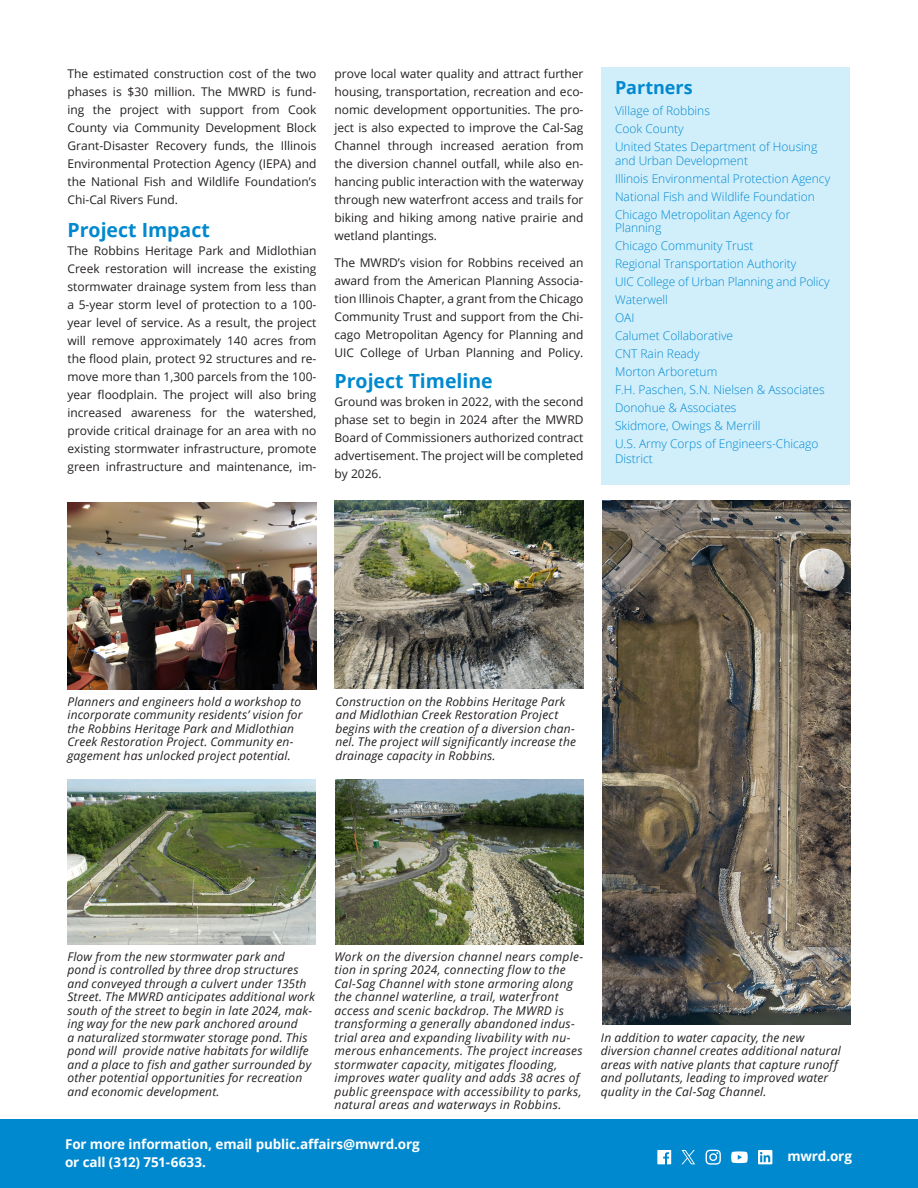
<style>
.page{position:relative;width:918px;height:1188px;background:#fff}
.page>*{position:absolute;margin:0;border:0;box-sizing:border-box;transform-origin:0 0}
.t1{font:700 19.5px "Open Sans";color:#0089cf}
.t2{font:700 18px "Open Sans";color:#0089cf}
.t3{font:700 13.5px/18px "Open Sans";letter-spacing:-.01em;color:#fff}
.t4{font:12px/18px "Open Sans";color:#231f20;text-align:justify}
.basic_caption{font:italic 12px/13.5px "Open Sans";letter-spacing:.015em;color:#231f20}
.t5{font:300 12px/13.5px "Open Sans";color:#0089cf}
</style>
<div class="page">
<div style="left:0;top:1119px;width:918px;height:69px;background:#0089cf"></div>
<svg style="left:657px;top:1150px;width:14px;height:14px"></svg>
<svg style="left:731px;top:1151px;width:17px;height:12px"></svg>
<svg style="left:706px;top:1150px;width:15px;height:15px"></svg>
<svg style="left:758px;top:1150px;width:14px;height:14px"></svg>
<svg style="left:682px;top:1150px;width:13px;height:14px"></svg>
<div style="left:602px;top:67px;width:248px;height:417px;background:#d1eefb"></div>
<img style="left:68px;top:502px;width:249px;height:187px">
<img style="left:67px;top:780px;width:248px;height:165px">
<img style="left:335px;top:780px;width:248px;height:165px">
<img style="left:602px;top:500px;width:248px;height:524px">
<img style="left:334px;top:500px;width:250px;height:188px">
<p class="t4" style="left:68px;top:64px;width:251px">The estimated construction cost of the two phases is $30 million. The MWRD is fund&shy;ing the project with support from Cook County via Community Development Block Grant-Disaster Recovery funds, the Illinois Environmental Protection Agency (IEPA) and the National Fish and Wildlife Foundation’s Chi-Cal Rivers Fund.</p>
<p class="t1" style="left:68px;top:216px;width:144px">Project Impact</p>
<p class="t4" style="left:68px;top:241px;width:251px">The Robbins Heritage Park and Midlothian Creek restoration will increase the existing stormwater drainage system from less than a 5-year storm level of protection to a 100- year level of service. As a result, the project will remove approximately 140 acres from the flood plain, protect 92 structures and re&shy;move more than 1,300 parcels from the 100- year floodplain. The project will also bring increased awareness for the watershed, provide critical drainage for an area with no existing stormwater infrastructure, promote green infrastructure and maintenance, im-</p>
<p class="t4" style="left:334px;top:64px;width:251px">prove local water quality and attract further housing, transportation, recreation and eco&shy;nomic development opportunities. The pro&shy;ject is also expected to improve the Cal-Sag Channel through increased aeration from the diversion channel outfall, while also en&shy;hancing public interaction with the waterway through new waterfront access and trails for biking and hiking among native prairie and wetland plantings.</p>
<p class="t4" style="left:334px;top:253px;width:251px">The MWRD’s vision for Robbins received an award from the American Planning Associa&shy;tion Illinois Chapter, a grant from the Chicago Community Trust and support from the Chi&shy;cago Metropolitan Agency for Planning and UIC College of Urban Planning and Policy.</p>
<p class="t1" style="left:334px;top:367px;width:160px">Project Timeline</p>
<p class="t4" style="left:334px;top:393px;width:251px">Ground was broken in 2022, with the second phase set to begin in 2024 after the MWRD Board of Commissioners authorized contract advertisement. The project will be completed by 2026.</p>
<p class="t2" style="left:615px;top:75px;width:79px">Partners</p>
<p class="t5" style="left:615px;top:104px;width:96px">Village of Robbins</p>
<p class="t5" style="left:615px;top:122px;width:70px">Cook County</p>
<p class="t5" style="left:615px;top:140px;width:204px">United States Department of Housing and Urban Development</p>
<p class="t5" style="left:615px;top:171px;width:217px">Illinois Environmental Protection Agency</p>
<p class="t5" style="left:615px;top:189px;width:201px">National Fish and Wildlife Foundation</p>
<p class="t5" style="left:615px;top:207px;width:177px">Chicago Metropolitan Agency for<br>Planning</p>
<p class="t5" style="left:615px;top:239px;width:140px">Chicago Community Trust</p>
<p class="t5" style="left:615px;top:257px;width:183px">Regional Transportation Authority</p>
<p class="t5" style="left:615px;top:275px;width:216px">UIC College of Urban Planning and Policy</p>
<p class="t5" style="left:615px;top:293px;width:55px">Waterwell</p>
<p class="t5" style="left:615px;top:311px;width:21px">OAI</p>
<p class="t5" style="left:615px;top:329px;width:120px">Calumet Collaborative</p>
<p class="t5" style="left:615px;top:347px;width:86px">CNT Rain Ready</p>
<p class="t5" style="left:615px;top:365px;width:104px">Morton Arboretum</p>
<p class="t5" style="left:615px;top:383px;width:211px">F.H. Paschen, S.N. Nielsen &amp; Associates</p>
<p class="t5" style="left:615px;top:401px;width:123px">Donohue &amp; Associates</p>
<p class="t5" style="left:615px;top:419px;width:147px">Skidmore, Owings &amp; Merrill</p>
<p class="t5" style="left:615px;top:436px;width:205px;line-height:15px">U.S. Army Corps of Engineers-Chicago<br>District</p>
<p class="basic_caption" style="left:68px;top:694px;width:237px">Planners and engineers hold a workshop to incorporate community residents’ vision for the Robbins Heritage Park and Midlothian Creek Restoration Project. Community en&shy;gagement has unlocked project potential.</p>
<p class="basic_caption" style="left:335px;top:694px;width:242px">Construction on the Robbins Heritage Park and Midlothian Creek Restoration Project begins with the creation of a diversion chan&shy;nel. The project will significantly increase the drainage capacity in Robbins.</p>
<p class="basic_caption" style="left:68px;top:950px;width:249px">Flow from the new stormwater park and pond is controlled by three drop structures and conveyed through a culvert under 135th Street. The MWRD anticipates additional work south of the street to begin in late 2024, mak&shy;ing way for the new park anchored around<br>a naturalized stormwater storage pond. This pond will provide native habitats for wildlife and a place to fish and gather surrounded by other potential opportunities for recreation and economic development.</p>
<p class="basic_caption" style="left:334px;top:950px;width:250px">Work on the diversion channel nears comple&shy;tion in spring 2024, connecting flow to the Cal-Sag Channel with stone armoring along the channel waterline, a trail, waterfront access and scenic backdrop. The MWRD is transforming a generally abandoned indus&shy;trial area and expanding livability with nu&shy;merous enhancements. The project increases stormwater capacity, mitigates flooding, improves water quality and adds 38 acres of public greenspace with accessibility to parks, natural areas and waterways in Robbins.</p>
<p class="t3" style="left:65px;top:1134px;width:356px">For more information, email public.affairs@mwrd.org or call (312) 751-6633.</p>
<p class="basic_caption" style="left:601px;top:1030px;width:241px">In addition to water capacity, the new diversion channel creates additional natural areas with native plants that capture runoff and pollutants, leading to improved water quality in the Cal-Sag Channel.</p>
<p class="t3" style="left:787px;top:1147px;width:66px">mwrd.org</p>
</div>
